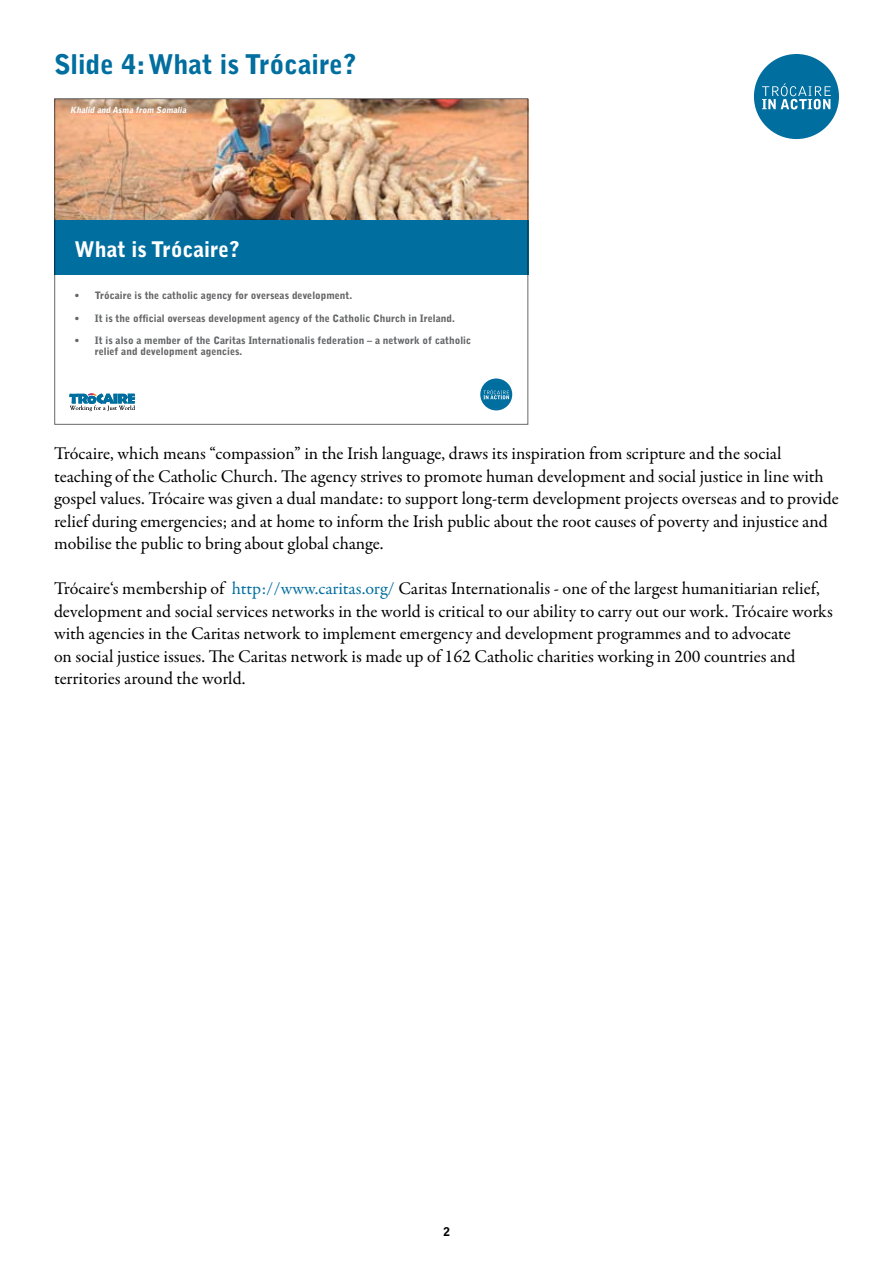
<style>
.page{position:relative;width:893px;height:1263px;background:#fff}
.page>*{position:absolute;margin:0;border:0;box-sizing:border-box;transform-origin:0 0}
.t1{font:900 27px "Bell Gothic";color:#006e9f}
.t2{font:900 21.45px "Bell Gothic";color:#fff}
.t3{font:18px/22.5px "Garamond Premr Pro";letter-spacing:-.005em;color:#000}
.t4{font:900 12px "Bell Gothic";color:#000}
.t5{font:900 10.2px/11.2px "Bell Gothic";color:#646567}
.t6{font:italic 900 8.4px "Bell Gothic";color:#fff}
.s1{color:#006e9f}
</style>
<div class="page">
<div style="left:754px;top:54px;width:85px;height:85px;background:#006e9f;border-radius:50%"></div>
<svg style="left:762px;top:83px;width:69px;height:26px"></svg>
<div style="left:480px;top:378px;width:32px;height:32px;background:#006e9f;border-radius:50%"></div>
<svg style="left:483px;top:389px;width:26px;height:10px"></svg>
<img style="left:56px;top:100px;width:470px;height:120px">
<svg style="left:69px;top:393px;width:66px;height:18px"></svg>
<div style="left:54px;top:220px;width:474px;height:55px;background:#006e9f"></div>
<h1 class="t1" style="left:54px;top:49px;width:304px">Slide 4: What is Trócaire?</h1>
<p class="t6" style="left:70px;top:105px;width:119px">Khalid and Asma from Somalia</p>
<p class="t2" style="left:75px;top:236px;width:167px">What is Trócaire?</p>
<p class="t5" style="left:75px;top:290px;width:279px">• Trócaire is the catholic agency for overseas development.</p>
<p class="t5" style="left:75px;top:312px;width:382px">• It is the official overseas development agency of the Catholic Church in Ireland.</p>
<p class="t5" style="left:95px;top:335px;width:378px;text-indent:-20px">• It is also a member of the Caritas Internationalis federation – a network of catholic relief and development agencies.</p>
<p class="t3" style="left:54px;top:443px;width:786px">Trócaire, which means “compassion” in the Irish language, draws its inspiration from scripture and the social teaching of the Catholic Church. The agency strives to promote human development and social justice in line with gospel values. Trócaire was given a dual mandate: to support long-term development projects overseas and to provide relief during emergencies; and at home to inform the Irish public about the root causes of poverty and injustice and mobilise the public to bring about global change.</p>
<p class="t3" style="left:54px;top:578px;width:780px">Trócaire‘s membership of <span class="s1">http://www.caritas.org/</span> Caritas Internationalis - one of the largest humanitiarian relief, development and social services networks in the world is critical to our ability to carry out our work. Trócaire works with agencies in the Caritas network to implement emergency and development programmes and to advocate<br>on social justice issues. The Caritas network is made up of 162 Catholic charities working in 200 countries and territories around the world.</p>
<p class="t4" style="left:444px;top:1225px;width:8px">2</p>
</div>
